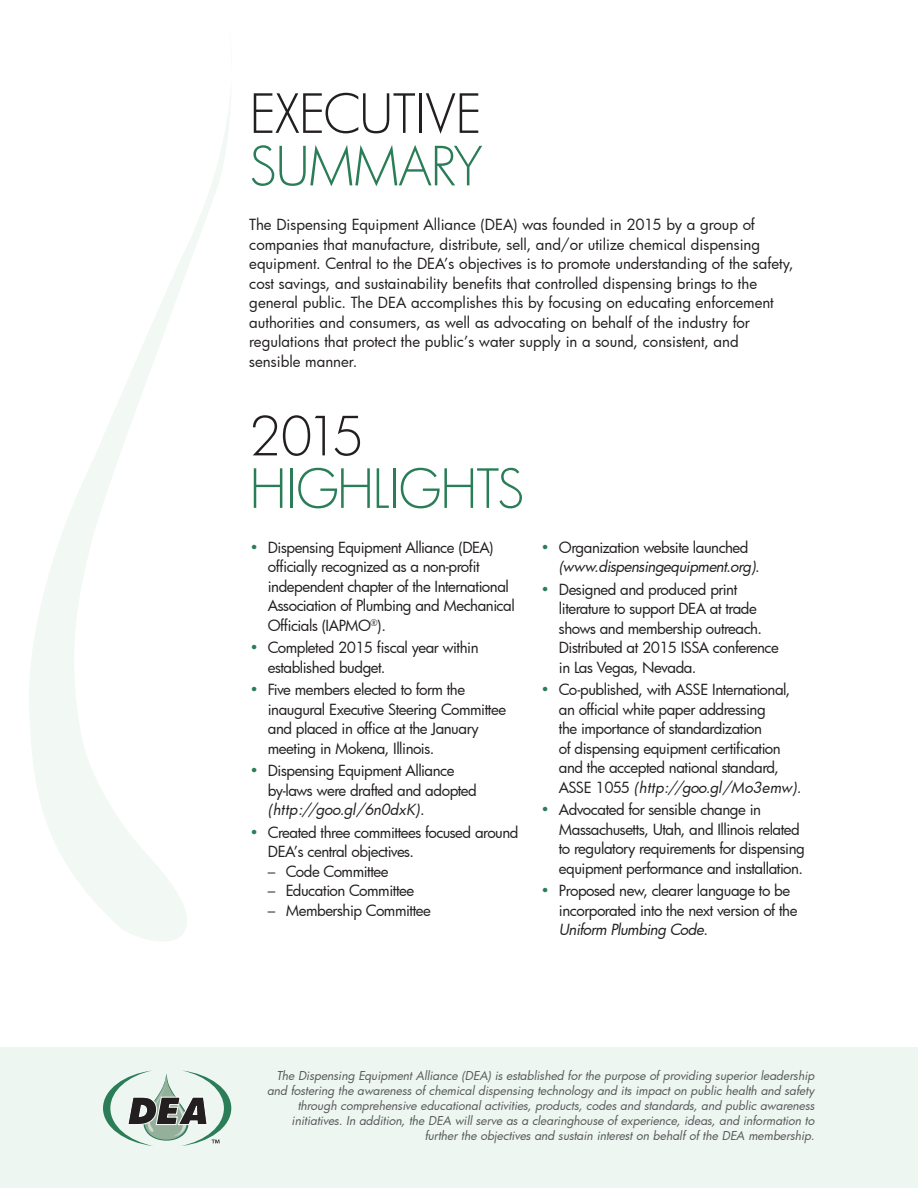
<style>
.page{position:relative;width:918px;height:1188px;background:#fff}
.page>*{position:absolute;margin:0;border:0;box-sizing:border-box;transform-origin:0 0}
.t1{font:300 52.5px "Futura";letter-spacing:-.035em;color:#2a7d57}
.t2{font:300 52.5px "Futura";letter-spacing:-.03em;color:#231f20}
.t3{font:15px/19.5px "Futura";letter-spacing:-.03em;color:#231f20}
.t4{font:15px/19.5px "Futura";color:#231f20}
.t5{font:italic 15px/19.5px "Futura";letter-spacing:-.03em;color:#231f20}
.t6{font:italic 12px/15px "Futura";color:#57585a;text-align:right}
.s1{color:#2a7d57}
.s2{font-style:italic}
.s3{font-style:normal;color:#2a7d57}
.s4{font-style:normal}
</style>
<div class="page">
<div style="left:0;top:1048px;width:918px;height:140px;background:#eef6f2"></div>
<svg style="left:103px;top:1070px;width:128px;height:76px"></svg>
<svg style="left:29px;top:94px;width:202px;height:847px"></svg>
<h1 class="t2" style="left:249px;top:78px;width:234px">EXECUTIVE</h1>
<h1 class="t1" style="left:249px;top:131px;width:234px">SUMMARY</h1>
<p class="t4" style="left:249px;top:215px;width:546px">The Dispensing Equipment Alliance (DEA) was founded in 2015 by a group of companies that manufacture, distribute, sell, and/or utilize chemical dispensing equipment. Central to the DEA’s objectives is to promote understanding of the safety, cost savings, and sustainability benefits that controlled dispensing brings to the general public. The DEA accomplishes this by focusing on educating enforcement authorities and consumers, as well as advocating on behalf of the industry for regulations that protect the public’s water supply in a sound, consistent, and<br>sensible manner.</p>
<h1 class="t2" style="left:249px;top:401px;width:117px">2015</h1>
<h1 class="t1" style="left:249px;top:453px;width:272px">HIGH LIGHTS</h1>
<p class="t3" style="left:268px;top:537px;width:249px;text-indent:-18px"><span class="s1">•</span> Dispensing Equipment Alliance (DEA) officially recognized as a non-profit independent chapter of the International Association of Plumbing and Mechanical Officials (IAPMO<sup>®</sup>).</p>
<p class="t3" style="left:268px;top:638px;width:212px;text-indent:-18px"><span class="s1">•</span> Completed 2015 fiscal year within established budget.</p>
<p class="t3" style="left:268px;top:680px;width:240px;text-indent:-18px"><span class="s1">•</span> Five members elected to form the inaugural Executive Steering Committee and placed in office at the January meeting in Mokena, Illinois.</p>
<p class="t3" style="left:268px;top:761px;width:211px;text-indent:-18px"><span class="s1">•</span> Dispensing Equipment Alliance by-laws were drafted and adopted <span class="s2">(http://goo.gl/6n0dxK)</span>.</p>
<p class="t3" style="left:268px;top:822px;width:252px;text-indent:-18px"><span class="s1">•</span> Created three committees focused around<br>DEA’s central objectives.</p>
<p class="t3" style="left:268px;top:861px;width:122px">– Code Committee</p>
<p class="t3" style="left:268px;top:881px;width:148px">– Education Committee</p>
<p class="t3" style="left:268px;top:900px;width:165px">– Membership Committee</p>
<p class="t5" style="left:559px;top:537px;width:202px;text-indent:-18px"><span class="s3">•</span> <span class="s4">Organization website launched </span>(www.dispensingequipment.org)<span class="s4">.</span></p>
<p class="t3" style="left:559px;top:579px;width:222px;text-indent:-18px"><span class="s1">•</span> Designed and produced print literature to support DEA at trade shows and membership outreach.<br>Distributed at 2015 ISSA conference in Las Vegas, Nevada.</p>
<p class="t3" style="left:559px;top:680px;width:244px;text-indent:-18px"><span class="s1">•</span> Co-published, with ASSE International, an official white paper addressing<br>the importance of standardization<br>of dispensing equipment certification and the accepted national standard, ASSE 1055 <span class="s2">(http://goo.gl/Mo3emw).</span></p>
<p class="t3" style="left:559px;top:800px;width:247px;text-indent:-18px"><span class="s1">•</span> Advocated for sensible change in Massachusetts, Utah, and Illinois related to regulatory requirements for dispensing equipment performance and installation.</p>
<p class="t3" style="left:559px;top:881px;width:240px;text-indent:-18px"><span class="s1">•</span> Proposed new, clearer language to be incorporated into the next version of the<br><span class="s2">Uniform Plumbing Code</span>.</p>
<p class="t6" style="left:267px;top:1068px;width:549px">The Dispensing Equipment Alliance (DEA) is established for the purpose of providing superior leadership and fostering the awareness of chemical dispensing technology and its impact on public health and safety through comprehensive educational activities, products, codes and standards, and public awareness initiatives. In addition, the DEA will serve as a clearinghouse of experience, ideas, and information to further the objectives and sustain interest on behalf of the DEA membership.</p>
</div>
